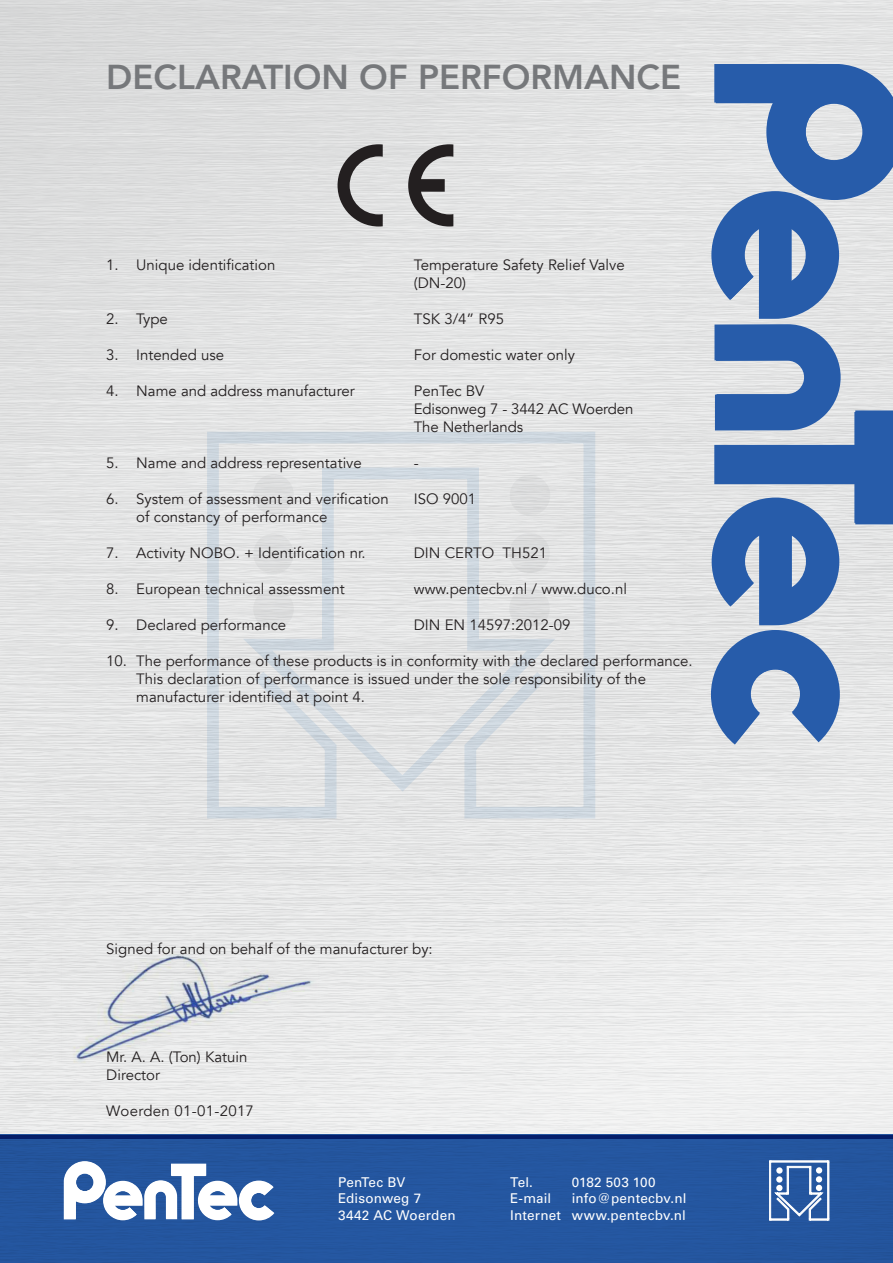
<style>
.page{position:relative;width:893px;height:1263px;background:#fff}
.page>*{position:absolute;margin:0;border:0;box-sizing:border-box;transform-origin:0 0}
.t1{font:800 34.5px "Avenir";color:#76787b}
.t2{font:15px/18px "Avenir";color:#231f20}
.t3{font:15px "Avenir";letter-spacing:.02em;color:#231f20}
.t4{font:13.5px/16.2px "Univers";letter-spacing:.01em;color:#fff}
</style>
<div class="page">
<img style="left:0;top:0;width:893px;height:1135px">
<svg style="left:711px;top:64px;width:182px;height:680px;background:#819dc5"></svg>
<div style="left:0;top:1135px;width:893px;height:128px;background:#24569f"></div>
<hr style="left:0;top:1135px;width:893px;height:4px;background:#051f6a">
<svg style="left:64px;top:1161px;width:210px;height:59px"></svg>
<svg style="left:769px;top:1160px;width:60px;height:60px"></svg>
<svg style="left:204px;top:429px;width:394px;height:392px;background:#dcdfe2"></svg>
<svg style="left:239px;top:465px;width:321px;height:329px;background:#dfe1e3"></svg>
<div style="left:253px;top:474px;width:41px;height:41px;background:#dcdede;border-radius:50%"></div>
<img style="left:52px;top:947px;width:282px;height:128px">
<svg style="left:338px;top:144px;width:45px;height:82px;background:#979696"></svg>
<svg style="left:408px;top:144px;width:45px;height:82px;background:#888787"></svg>
<p class="t1" style="left:106px;top:50px;width:576px">DECLARATION OF PERFORMANCE</p>
<p class="t2" style="left:106px;top:256px;width:171px">1. Unique identification</p>
<p class="t2" style="left:414px;top:256px;width:212px">Temperature Safety Relief Valve</p>
<p class="t2" style="left:414px;top:274px;width:54px">(DN-20)</p>
<p class="t2" style="left:106px;top:310px;width:63px">2. Type</p>
<p class="t2" style="left:414px;top:310px;width:92px">TSK 3/4” R95</p>
<p class="t2" style="left:106px;top:346px;width:119px">3. Intended use</p>
<p class="t2" style="left:414px;top:346px;width:163px">For domestic water only</p>
<p class="t2" style="left:106px;top:382px;width:250px">4. Name and address manufacturer</p>
<p class="t2" style="left:414px;top:382px;width:72px">PenTec BV</p>
<p class="t2" style="left:414px;top:400px;width:221px">Edisonweg 7 - 3442 AC Woerden</p>
<p class="t2" style="left:414px;top:418px;width:111px">The Netherlands</p>
<p class="t2" style="left:106px;top:454px;width:257px">5. Name and address representative</p>
<p class="t2" style="left:414px;top:454px;width:6px">-</p>
<p class="t2" style="left:106px;top:490px;width:284px">6. System of assessment and verification</p>
<p class="t2" style="left:414px;top:490px;width:64px">ISO 9001</p>
<p class="t2" style="left:136px;top:508px;width:193px">of constancy of performance</p>
<p class="t2" style="left:106px;top:544px;width:261px">7. Activity NOBO. + Identification nr.</p>
<p class="t2" style="left:414px;top:544px;width:135px">DIN CERTO TH521</p>
<p class="t2" style="left:106px;top:580px;width:240px">8. European technical assessment</p>
<p class="t2" style="left:414px;top:580px;width:215px">www.pentecbv.nl / www.duco.nl</p>
<p class="t2" style="left:106px;top:616px;width:181px">9. Declared performance</p>
<p class="t2" style="left:414px;top:616px;width:158px">DIN EN 14597:2012-09</p>
<p class="t2" style="left:136px;top:652px;width:558px;text-indent:-30px">10. The performance of these products is in conformity with the declared performance.<br>This declaration of performance is issued under the sole responsibility of the manufacturer identified at point 4.</p>
<p class="t2" style="left:106px;top:940px;width:328px">Signed for and on behalf of the manufacturer by:</p>
<p class="t2" style="left:106px;top:1048px;width:143px">Mr. A. A. (Ton) Katuin<br>Director</p>
<p class="t3" style="left:106px;top:1102px;width:149px">Woerden 01-01-2017</p>
<p class="t4" style="left:338px;top:1174px;width:119px">PenTec BV<br>Edisonweg 7<br>3442 AC Woerden</p>
<p class="t4" style="left:510px;top:1174px;width:24px">Tel.</p>
<p class="t4" style="left:572px;top:1174px;width:85px">0182 503 100</p>
<p class="t4" style="left:510px;top:1190px;width:178px;text-align:right">info@pentecbv.nl<br>Internet www.pentecbv.nl</p>
<p class="t4" style="left:510px;top:1190px;width:43px">E-mail</p>
</div>
